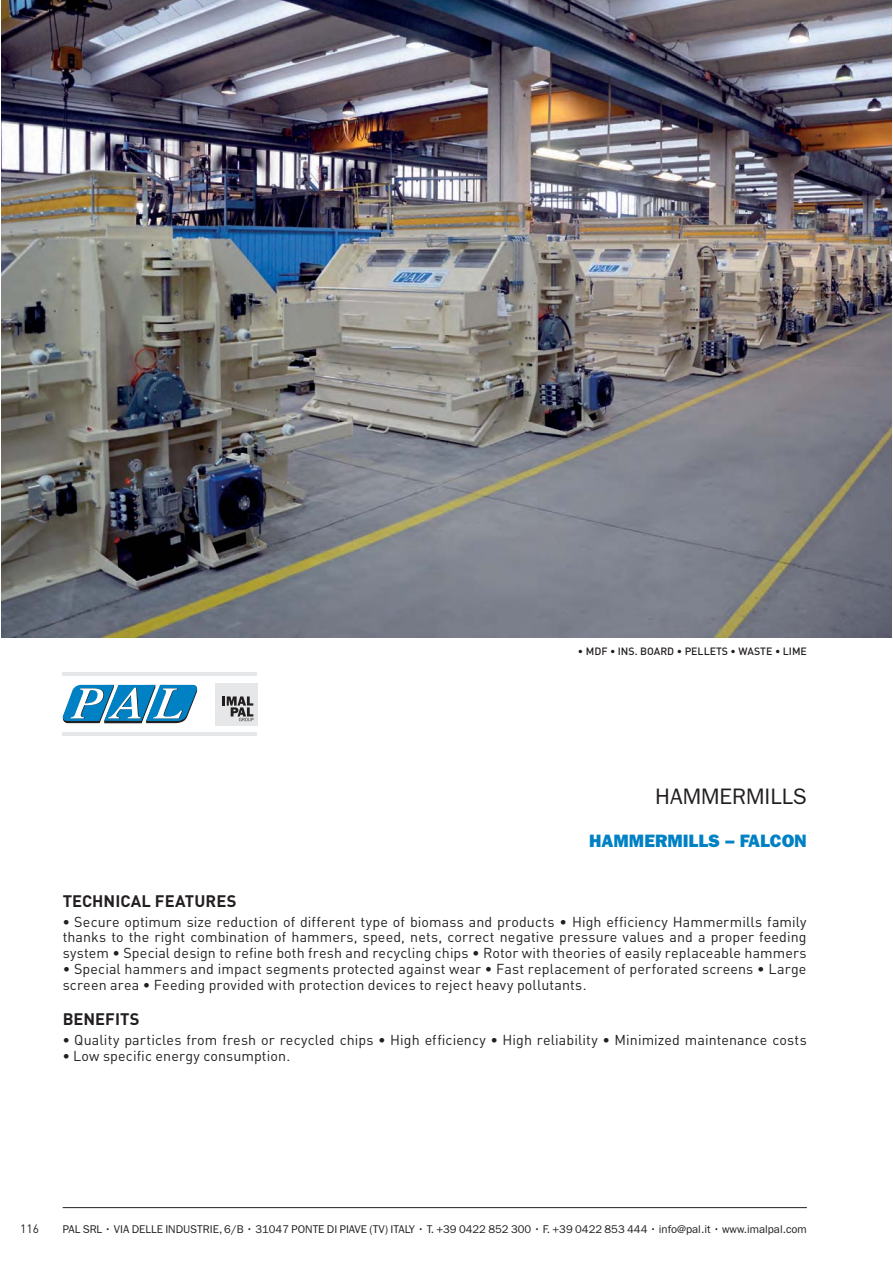
<style>
.page{position:relative;width:893px;height:1263px;background:#fff}
.page>*{position:absolute;margin:0;border:0;box-sizing:border-box;transform-origin:0 0}
.t1{font:22.5px "Franklin Gothic";color:#231f20}
.t2{font:800 18px "Franklin Gothic";color:#0081c4}
.t3{font:700 16.5px "DIN";color:#231f20}
.t4{font:14.25px/15.8px "DIN";letter-spacing:.01em;color:#231f20;text-align:justify}
.t5{font:12px "DIN";color:#231f20}
.t6{font:11.25px "Franklin Gothic";color:#231f20}
.t7{font:500 10.5px "DIN";color:#231f20}
.s1{font-weight:700}
</style>
<div class="page">
<div style="left:215px;top:683px;width:42px;height:42px;background:#e6e7e8"></div>
<svg style="left:222px;top:696px;width:31px;height:25px"></svg>
<svg style="left:62px;top:685px;width:136px;height:38px"></svg>
<hr style="left:63px;top:672px;width:194px;height:4px;background:#e6e7e8">
<hr style="left:63px;top:732px;width:194px;height:4px;background:#e6e7e8">
<hr style="left:63px;top:1207px;width:744px;height:1px;background:#231f20">
<img style="left:1px;top:0;width:891px;height:638px">
<p class="t7" style="left:578px;top:645px;width:230px">• MDF • INS. BOARD • PELLETS • WASTE • LIME</p>
<h1 class="t1" style="left:655px;top:788px;width:153px">HAMMERMILLS</h1>
<p class="t2" style="left:589px;top:835px;width:219px">HAMMERMILLS – FALCON</p>
<p class="t3" style="left:63px;top:895px;width:175px">TECHNICAL FEATURES</p>
<p class="t4" style="left:63px;top:915px;width:745px"><span class="s1">•</span> Secure optimum size reduction of different type of biomass and products • High efficiency Hammermills family thanks to the right combination of hammers, speed, nets, correct negative pressure values and a proper feeding system • Special design to refine both fresh and recycling chips • Rotor with theories of easily replaceable hammers</p>
<p class="t4" style="left:63px;top:963px;width:745px">• Special hammers and impact segments protected against wear • Fast replacement of perforated screens • Large screen area • Feeding provided with protection devices to reject heavy pollutants.</p>
<p class="t3" style="left:63px;top:1014px;width:78px">BENEFITS</p>
<p class="t4" style="left:63px;top:1034px;width:745px"><span class="s1">•</span> Quality particles from fresh or recycled chips <span class="s1">•</span> High efficiency <span class="s1">•</span> High reliability <span class="s1">•</span> Minimized maintenance costs</p>
<p class="t4" style="left:63px;top:1050px;width:229px"><span class="s1">•</span> Low specific energy consumption.</p>
<p class="t5" style="left:20px;top:1225px;width:20px">116</p>
<p class="t6" style="left:63px;top:1225px;width:746px">PAL SRL • VIA DELLE INDUSTRIE, 6/B • 31047 PONTE DI PIAVE (TV) ITALY • T. +39 0422 852 300 • F. +39 0422 853 444 • info@pal.it • www.imalpal.com</p>
</div>
